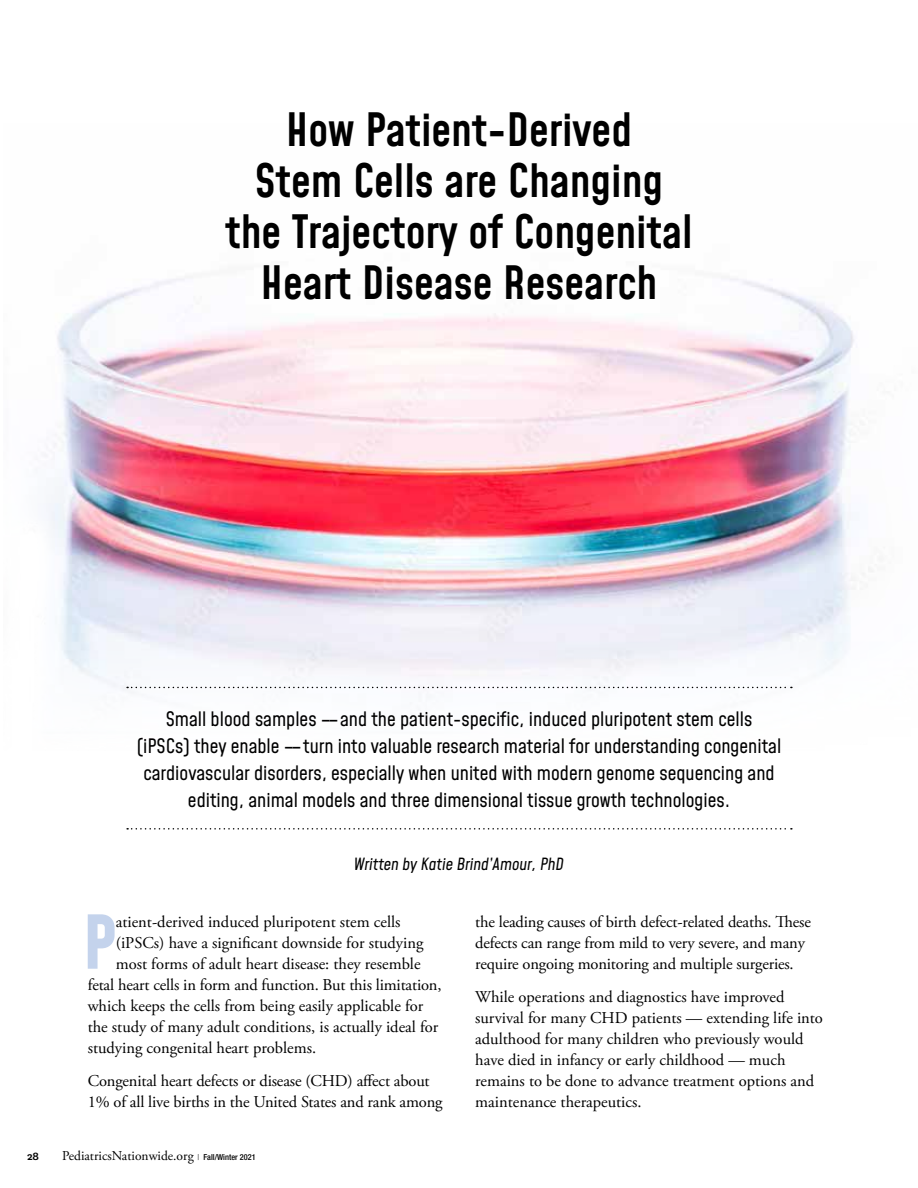
<style>
.page{position:relative;width:918px;height:1188px;background:#fff}
.page>*{position:absolute;margin:0;border:0;box-sizing:border-box;transform-origin:0 0}
.t1{font:700 72.45px "Mohave";color:#c4d3ec}
.t2{font:500 45px/51px "Mohave";color:#000;text-align:center}
.t3{font:19.5px/27px "Mohave";color:#000;text-align:center}
.t4{font:16.5px/21px "Adobe Garamond Pro";color:#000}
.t5{font:italic 16.5px "Mohave";color:#000}
.t6{font:13.5px "Adobe Garamond Pro";color:#000}
.t7{font:700 12px "Klinic Slab";color:#000}
.s1{font-family:"Helvetica Neue LT Std";font-weight:300;font-stretch:condensed;font-size:8.25px}
.s2{font-family:"Helvetica Neue LT Std";font-weight:500;font-stretch:condensed;font-size:8.25px}
</style>
<div class="page">
<img style="left:44px;top:278px;width:829px;height:415px">
<svg style="left:127px;top:828px;width:665px;height:2px"></svg>
<svg style="left:127px;top:687px;width:665px;height:1px"></svg>
<h2 class="t2" style="left:225px;top:108px;width:469px">How Patient-Derived<br>Stem Cells are Changing the Trajectory of Congenital<br>Heart Disease Research</h2>
<p class="t3" style="left:137px;top:707px;width:646px">Small blood samples –– and the patient-specific, induced pluripotent stem cells (iPSCs) they enable –– turn into valuable research material for understanding congenital cardiovascular disorders, especially when united with modern genome sequencing and editing, animal models and three dimensional tissue growth technologies.</p>
<p class="t5" style="left:354px;top:854px;width:212px">Written by Katie Brind’Amour, PhD</p>
<h1 class="t1" style="left:82px;top:897px;width:36px">P</h1>
<p class="t4" style="left:116px;top:912px;width:286px">atient-derived induced pluripotent stem cells</p>
<p class="t4" style="left:116px;top:933px;width:309px">(iPSCs) have a significant downside for studying</p>
<p class="t4" style="left:116px;top:954px;width:306px">most forms of adult heart disease: they resemble</p>
<p class="t4" style="left:88px;top:975px;width:355px">fetal heart cells in form and function. But this limitation,</p>
<p class="t4" style="left:88px;top:996px;width:337px">which keeps the cells from being easily applicable for</p>
<p class="t4" style="left:88px;top:1017px;width:352px">the study of many adult conditions, is actually ideal for</p>
<p class="t4" style="left:88px;top:1038px;width:230px">studying congenital heart problems.</p>
<p class="t4" style="left:88px;top:1071px;width:356px">Congenital heart defects or disease (CHD) affect about<br>1% of all live births in the United States and rank among</p>
<p class="t7" style="left:27px;top:1148px;width:14px">28</p>
<p class="t6" style="left:62px;top:1148px;width:195px">PediatricsNationwide.org <span class="s1">|</span> <span class="s2">Fall/Winter 2021</span></p>
<p class="t4" style="left:475px;top:912px;width:337px">the leading causes of birth defect-related deaths. These defects can range from mild to very severe, and many require ongoing monitoring and multiple surgeries.</p>
<p class="t4" style="left:475px;top:987px;width:349px">While operations and diagnostics have improved survival for many CHD patients — extending life into adulthood for many children who previously would have died in infancy or early childhood — much remains to be done to advance treatment options and maintenance therapeutics.</p>
</div>
